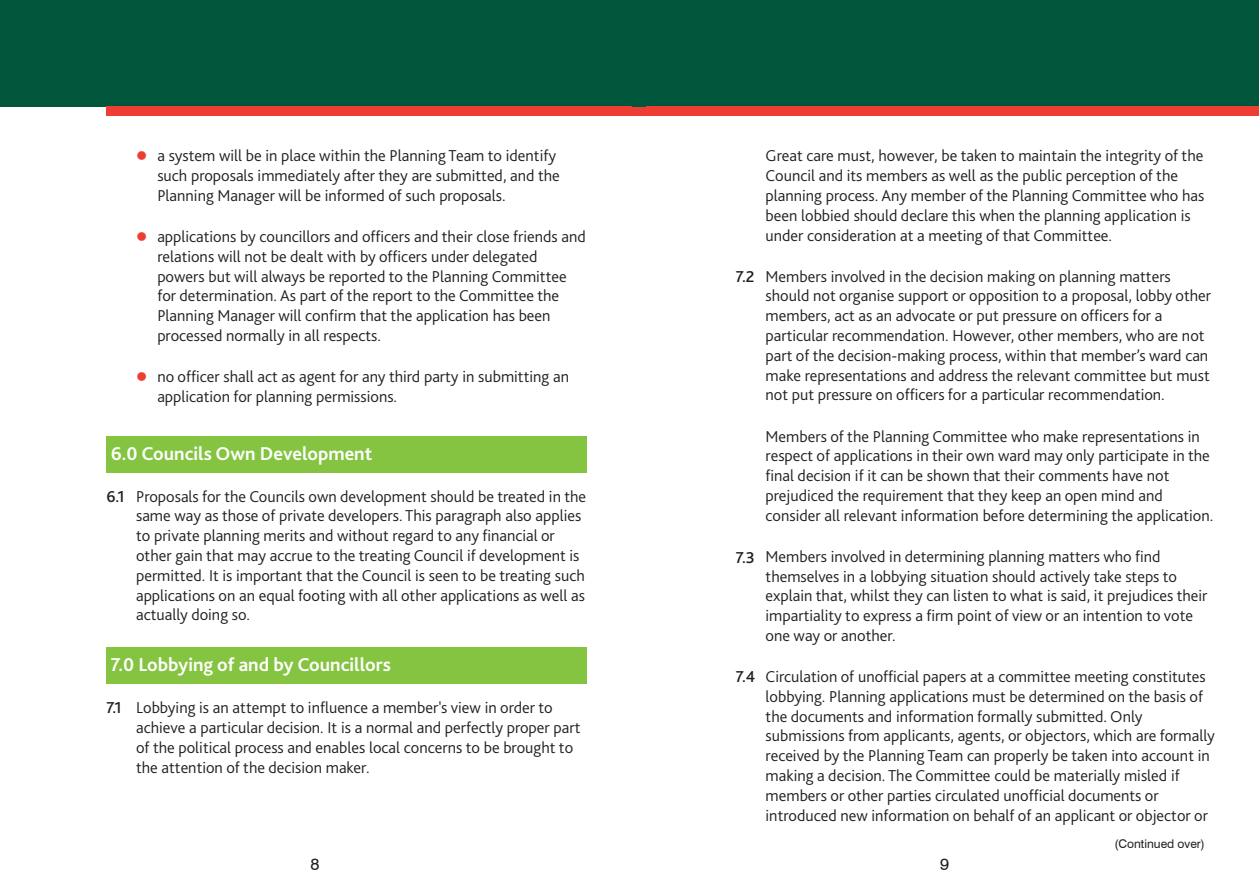
<style>
.page{position:relative;width:1259px;height:893px;background:#fff}
.page>*{position:absolute;margin:0;border:0;box-sizing:border-box;transform-origin:0 0}
.t1{font:700 19.5px "Bliss";color:#fff}
.t2{font:300 16.5px/19.8px "Bliss";color:#231f20}
.t3{font:500 16.5px "Bliss";color:#231f20}
.t4{font:16.5px "Swiss 721 BT";color:#231f20}
.t5{font:12px "Swiss 721 BT";color:#231f20}
.s1{color:#ee3e34}
</style>
<div class="page">
<div style="left:617px;top:0;width:642px;height:106px;background:#00573c"></div>
<div style="left:617px;top:106px;width:642px;height:9px;background:#ee3e34"></div>
<div style="left:0;top:0;width:646px;height:106px;background:#00573c"></div>
<div style="left:106px;top:106px;width:525px;height:9px;background:#ee3e34"></div>
<div style="left:106px;top:436px;width:481px;height:37px;background:#84c440"></div>
<div style="left:106px;top:648px;width:481px;height:36px;background:#84c440"></div>
<p class="t2" style="left:157px;top:148px;width:404px;text-indent:-21px"><span class="s1">●</span> a system will be in place within the Planning Team to identify such proposals immediately after they are submitted, and the<br>Planning Manager will be informed of such proposals.</p>
<p class="t2" style="left:157px;top:228px;width:430px;text-indent:-21px"><span class="s1">●</span> applications by councillors and officers and their close friends and relations will not be dealt with by officers under delegated powers but will always be reported to the Planning Committee for determination. As part of the report to the Committee the Planning Manager will confirm that the application has been processed normally in all respects.</p>
<p class="t2" style="left:157px;top:368px;width:413px;text-indent:-21px"><span class="s1">●</span> no officer shall act as agent for any third party in submitting an application for planning permissions.</p>
<p class="t1" style="left:111px;top:446px;width:263px">6.0 Councils Own Development</p>
<p class="t3" style="left:106px;top:486px;width:20px">6.1</p>
<p class="t2" style="left:136px;top:488px;width:451px">Proposals for the Councils own development should be treated in the same way as those of private developers. This paragraph also applies to private planning merits and without regard to any financial or other gain that may accrue to the treating Council if development is permitted. It is important that the Council is seen to be treating such applications on an equal footing with all other applications as well as actually doing so.</p>
<p class="t1" style="left:111px;top:657px;width:282px">7.0 Lobbying of and by Councillors</p>
<p class="t3" style="left:106px;top:697px;width:17px">7.1</p>
<p class="t2" style="left:136px;top:699px;width:446px">Lobbying is an attempt to influence a member's view in order to achieve a particular decision. It is a normal and perfectly proper part of the political process and enables local concerns to be brought to the attention of the decision maker.</p>
<p class="t3" style="left:736px;top:266px;width:20px">7.2</p>
<p class="t3" style="left:736px;top:547px;width:21px">7.3</p>
<p class="t3" style="left:736px;top:666px;width:21px">7.4</p>
<p class="t2" style="left:765px;top:148px;width:440px">Great care must, however, be taken to maintain the integrity of the Council and its members as well as the public perception of the planning process. Any member of the Planning Committee who has been lobbied should declare this when the planning application is under consideration at a meeting of that Committee.</p>
<p class="t2" style="left:765px;top:268px;width:447px">Members involved in the decision making on planning matters should not organise support or opposition to a proposal, lobby other members, act as an advocate or put pressure on officers for a particular recommendation. However, other members, who are not part of the decision-making process, within that member’s ward can make representations and address the relevant committee but must not put pressure on officers for a particular recommendation.</p>
<p class="t2" style="left:765px;top:428px;width:449px">Members of the Planning Committee who make representations in respect of applications in their own ward may only participate in the final decision if it can be shown that their comments have not prejudiced the requirement that they keep an open mind and consider all relevant information before determining the application.</p>
<p class="t2" style="left:765px;top:548px;width:443px">Members involved in determining planning matters who find themselves in a lobbying situation should actively take steps to explain that, whilst they can listen to what is said, it prejudices their impartiality to express a firm point of view or an intention to vote one way or another.</p>
<p class="t2" style="left:765px;top:668px;width:451px">Circulation of unofficial papers at a committee meeting constitutes lobbying. Planning applications must be determined on the basis of the documents and information formally submitted. Only submissions from applicants, agents, or objectors, which are formally received by the Planning Team can properly be taken into account in making a decision. The Committee could be materially misled if members or other parties circulated unofficial documents or introduced new information on behalf of an applicant or objector or</p>
<p class="t5" style="left:1114px;top:836px;width:92px">(Continued over)</p>
<p class="t4" style="left:310px;top:854px;width:11px">8</p>
<p class="t4" style="left:940px;top:854px;width:11px">9</p>
</div>
